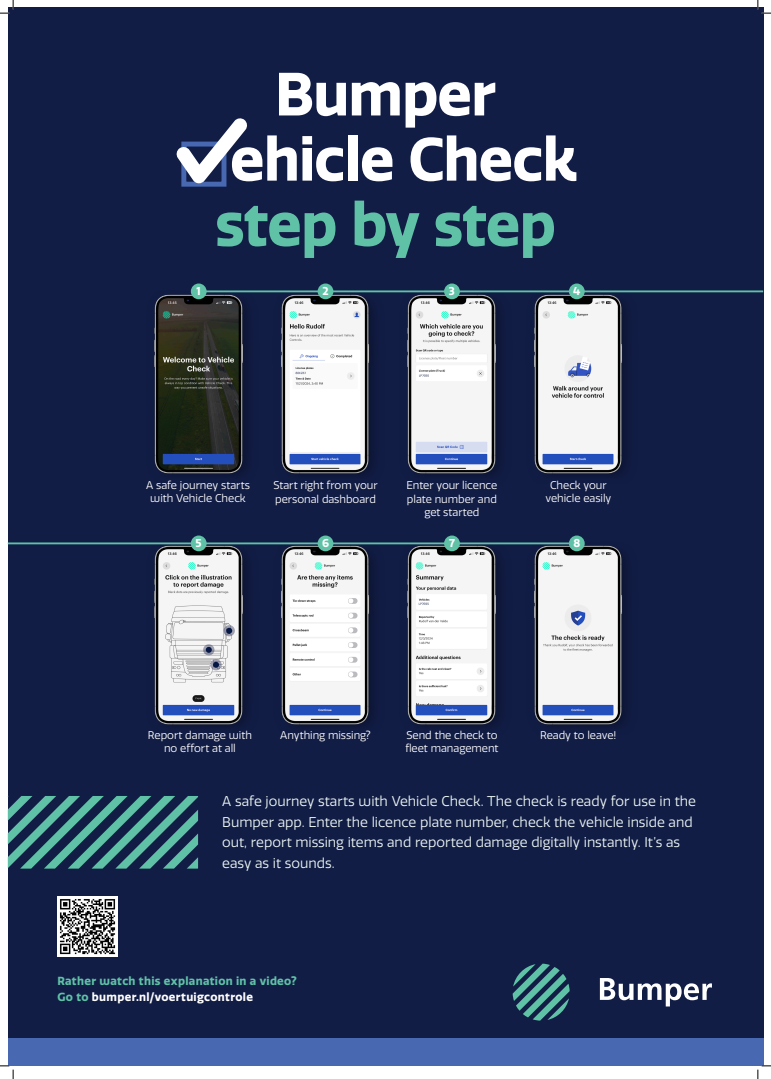
<style>
.page{position:relative;width:771px;height:1079px;background:#fff}
.page>*{position:absolute;margin:0;border:0;box-sizing:border-box;transform-origin:0 0}
.t1{font:700 59.25px/65.1px "Quatro";letter-spacing:-.015em;color:#fff;text-align:center}
.t2{font:13.75px/20.6px "Quatro";color:#eef8f5}
.t3{font:700 11.38px/15.6px "Quatro";letter-spacing:.03em;color:#5fc2a6}
.t4{font:700 11.12px "Quatro";color:#fff}
.t5{font:10.88px/13.6px "Quatro";letter-spacing:-.005em;color:#fff;text-align:center}
.s1{color:#121d46}
.s2{color:#5fc2a6}
.s3{color:#fff}
</style>
<div class="page">
<div style="left:8px;top:8px;width:755px;height:1057px;background:#121d46"></div>
<div style="left:8px;top:1038px;width:755px;height:27px;background:#4869b2"></div>
<svg style="left:8px;top:796px;width:190px;height:72px"></svg>
<svg style="left:512px;top:963px;width:57px;height:57px"></svg>
<svg style="left:599px;top:978px;width:112px;height:28px"></svg>
<img style="left:57px;top:896px;width:60px;height:60px">
<div style="left:181px;top:142px;width:45px;height:45px;border:5px solid #4869b2"></div>
<svg style="left:176px;top:118px;width:71px;height:65px"></svg>
<img style="left:154px;top:284px;width:487px;height:192px">
<img style="left:136px;top:536px;width:491px;height:191px">
<hr style="left:202px;top:290px;width:561px;height:2px;background:#5fc2a6">
<hr style="left:8px;top:542px;width:570px;height:2px;background:#5fc2a6">
<div style="left:191px;top:283px;width:15px;height:16px;background:#5fc2a6;border-radius:50%"></div>
<div style="left:191px;top:535px;width:15px;height:16px;background:#5fc2a6;border-radius:50%"></div>
<div style="left:317px;top:283px;width:16px;height:16px;background:#5fc2a6;border-radius:50%"></div>
<div style="left:317px;top:535px;width:16px;height:16px;background:#5fc2a6;border-radius:50%"></div>
<div style="left:444px;top:283px;width:15px;height:16px;background:#5fc2a6;border-radius:50%"></div>
<div style="left:568px;top:283px;width:16px;height:16px;background:#5fc2a6;border-radius:50%"></div>
<div style="left:444px;top:535px;width:15px;height:16px;background:#5fc2a6;border-radius:50%"></div>
<div style="left:568px;top:535px;width:16px;height:16px;background:#5fc2a6;border-radius:50%"></div>
<svg style="left:0;top:0;width:14px;height:14px"></svg>
<svg style="left:0;top:1065px;width:14px;height:14px"></svg>
<svg style="left:757px;top:0;width:13px;height:14px"></svg>
<svg style="left:757px;top:1065px;width:13px;height:14px"></svg>
<h1 class="t1" style="left:193px;top:63px;width:385px">Bumper<br><span class="s1">V</span>ehicle Check <span class="s2">step by step</span></h1>
<p class="t4" style="left:196px;top:285px;width:6px">1</p>
<p class="t4" style="left:322px;top:285px;width:8px">2</p>
<p class="t4" style="left:449px;top:285px;width:8px">3</p>
<p class="t4" style="left:573px;top:285px;width:9px">4</p>
<p class="t5" style="left:146px;top:478px;width:105px">A safe journey starts with Vehicle Check</p>
<p class="t4" style="left:195px;top:536px;width:8px">5</p>
<p class="t5" style="left:273px;top:478px;width:106px;text-align:left">Start right from your personal dashboard</p>
<p class="t4" style="left:322px;top:536px;width:9px">6</p>
<p class="t5" style="left:406px;top:478px;width:92px">Enter your licence plate number and get started</p>
<p class="t5" style="left:545px;top:478px;width:67px">Check your vehicle easily</p>
<p class="t4" style="left:449px;top:536px;width:7px">7</p>
<p class="t4" style="left:573px;top:536px;width:8px">8</p>
<p class="t5" style="left:148px;top:728px;width:106px">Report damage with no effort at all</p>
<p class="t5" style="left:280px;top:728px;width:92px">Anything missing?</p>
<p class="t5" style="left:405px;top:728px;width:95px;text-align:left">Send the check to fleet management</p>
<p class="t5" style="left:540px;top:728px;width:78px">Ready to leave!</p>
<p class="t2" style="left:222px;top:791px;width:475px">A safe journey starts with Vehicle Check. The check is ready for use in the Bumper app. Enter the licence plate number, check the vehicle inside and out, report missing items and reported damage digitally instantly. It’s as easy as it sounds.</p>
<p class="t3" style="left:57px;top:973px;width:241px">Rather watch this explanation in a video?<br>Go to <span class="s3">bumper.nl/voertuigcontrole</span></p>
</div>
